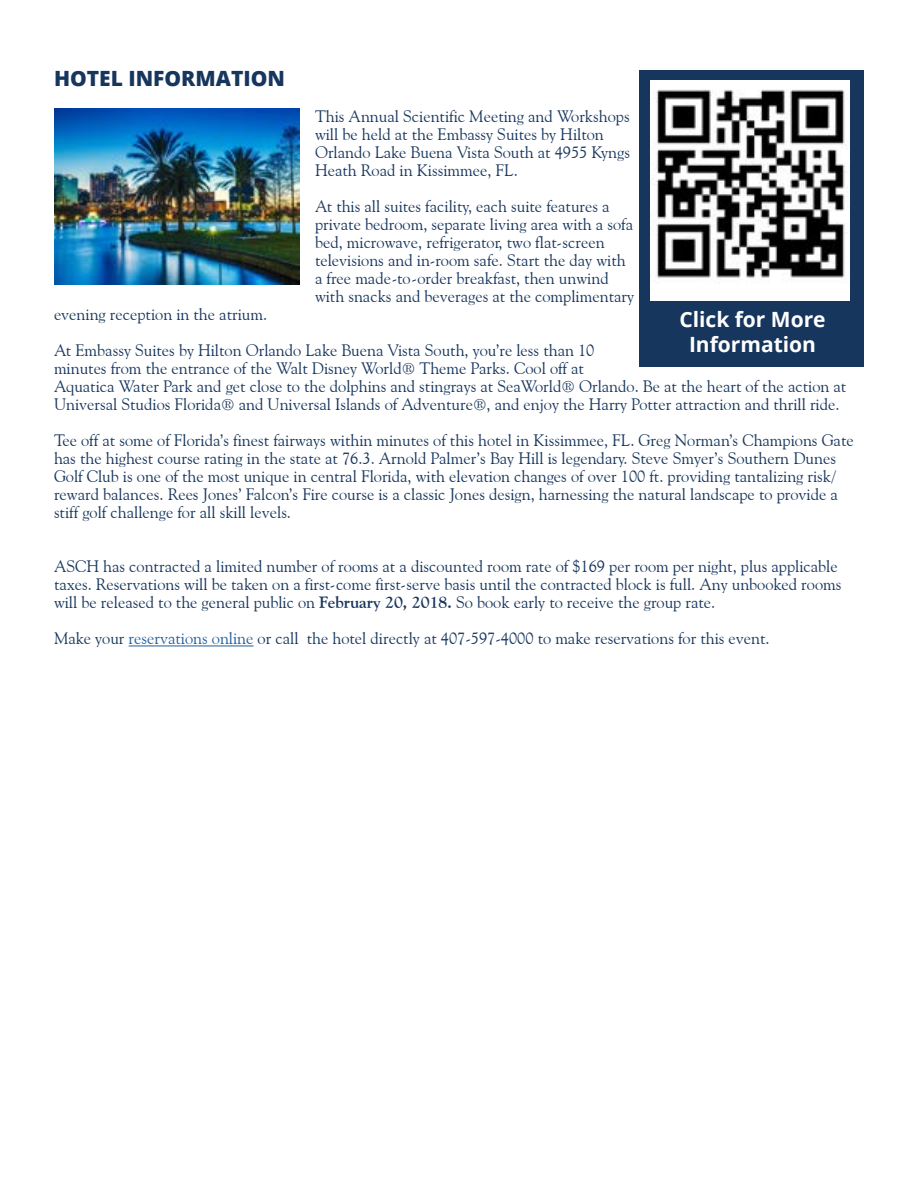
<style>
.page{position:relative;width:918px;height:1188px;background:#fff}
.page>*{position:absolute;margin:0;border:0;box-sizing:border-box;transform-origin:0 0}
.t1{font:700 21px/25.2px "Open Sans";color:#fff;text-align:center}
.t2{font:800 21px "Open Sans";color:#17365d}
.t3{font:16.5px/18px "Goudy Old Style BT";color:#17365d}
.s1{font-weight:700}
.s2{color:#215e9e}
</style>
<div class="page">
<hr style="left:129px;top:646px;width:125px;height:1px;background:#215e9e">
<img style="left:54px;top:108px;width:246px;height:176px">
<div style="left:639px;top:70px;width:225px;height:297px;background:#17365d"></div>
<img style="left:651px;top:80px;width:199px;height:221px">
<p class="t2" style="left:54px;top:63px;width:233px">HOTEL INFORMATION</p>
<p class="t3" style="left:315px;top:107px;width:317px">This Annual Scientific Meeting and Workshops will be held at the Embassy Suites by Hilton Orlando Lake Buena Vista South at 4955 Kyngs Heath Road in Kissimmee, FL.</p>
<p class="t3" style="left:315px;top:197px;width:321px">At this all suites facility, each suite features a private bedroom, separate living area with a sofa bed, microwave, refrigerator, two flat-screen televisions and in-room safe. Start the day with a free made-to-order breakfast, then unwind with snacks and beverages at the complimentary</p>
<p class="t3" style="left:54px;top:296px;width:542px;line-height:36px">evening reception in the atrium.<br>At Embassy Suites by Hilton Orlando Lake Buena Vista South, you’re less than 10</p>
<p class="t3" style="left:54px;top:359px;width:794px">minutes from the entrance of the Walt Disney World® Theme Parks. Cool off at<br>Aquatica Water Park and get close to the dolphins and stingrays at SeaWorld® Orlando. Be at the heart of the action at<br>Universal Studios Florida® and Universal Islands of Adventure®, and enjoy the Harry Potter attraction and thrill ride.</p>
<p class="t3" style="left:54px;top:431px;width:801px">Tee off at some of Florida’s finest fairways within minutes of this hotel in Kissimmee, FL. Greg Norman’s Champions Gate has the highest course rating in the state at 76.3. Arnold Palmer’s Bay Hill is legendary. Steve Smyer’s Southern Dunes Golf Club is one of the most unique in central Florida, with elevation changes of over 100 ft. providing tantalizing risk/ reward balances. Rees Jones’ Falcon’s Fire course is a classic Jones design, harnessing the natural landscape to provide a stiff golf challenge for all skill levels.</p>
<p class="t3" style="left:54px;top:557px;width:789px">ASCH has contracted a limited number of rooms at a discounted room rate of $169 per room per night, plus applicable taxes. Reservations will be taken on a first-come first-serve basis until the contracted block is full. Any unbooked rooms will be released to the general public on <span class="s1">February 20, 2018.</span> So book early to receive the group rate.</p>
<p class="t3" style="left:54px;top:629px;width:717px">Make your <span class="s2">reservations online</span> or call the hotel directly at 407-597-4000 to make reservations for this event.</p>
<p class="t1" style="left:679px;top:306px;width:148px">Click for More<br>Information</p>
</div>
